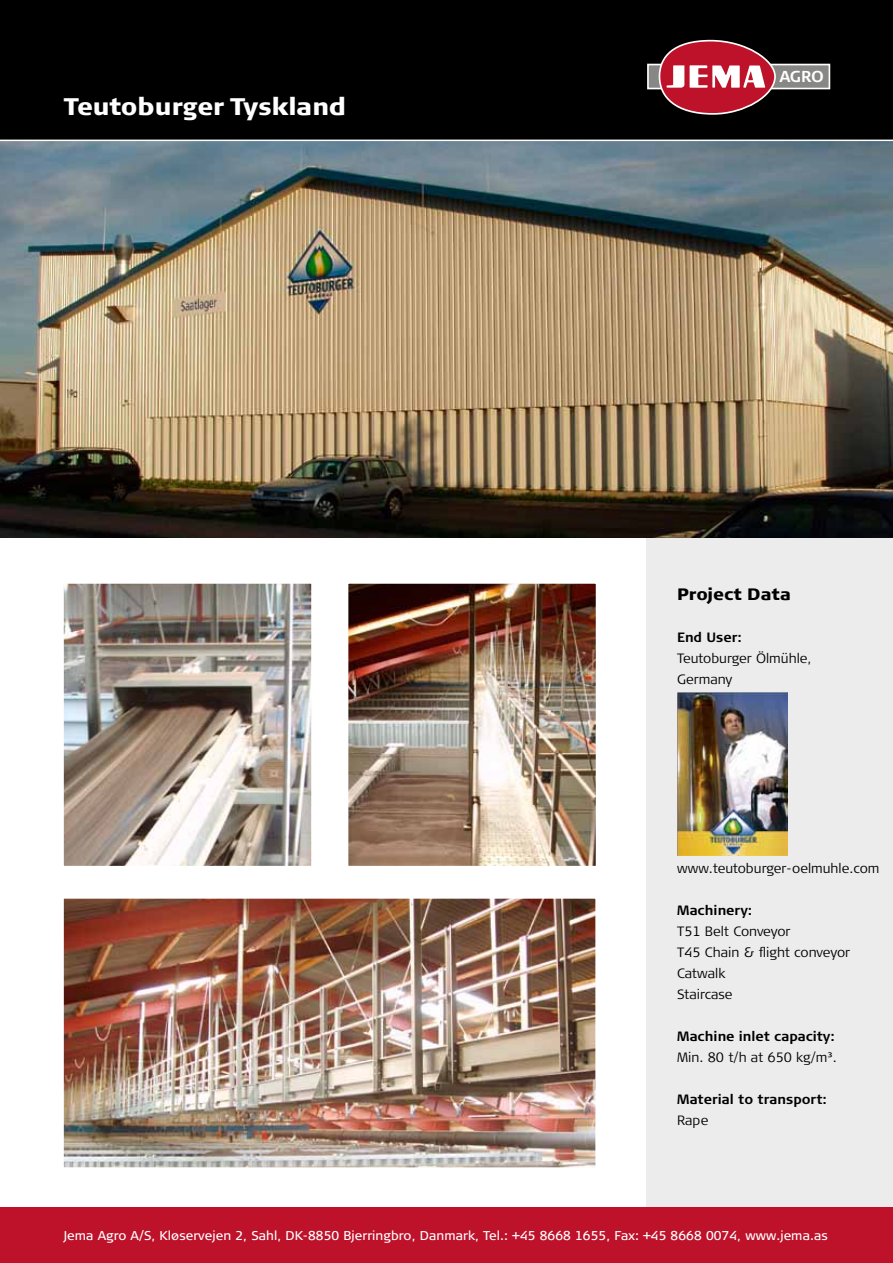
<style>
.page{position:relative;width:893px;height:1263px;background:#fff}
.page>*{position:absolute;margin:0;border:0;box-sizing:border-box;transform-origin:0 0}
.t1{font:900 24px "Signa Column";color:#fff}
.t2{font:900 16.5px "Signa Column";color:#000}
.t3{font:700 15.75px "Signa Column";color:#fff}
.t4{font:300 13.5px/21px "Signa Column";color:#000}
.t5{font:700 13.5px "Signa Column";color:#000}
.t6{font:12.75px "Signa Column";letter-spacing:.01em;color:#fff}
</style>
<div class="page">
<div style="left:646px;top:0;width:247px;height:1263px;background:#ececed"></div>
<div style="left:0;top:0;width:893px;height:140px;background:#000"></div>
<div style="left:0;top:1208px;width:893px;height:55px;background:#be122a"></div>
<div style="left:648px;top:65px;width:181px;height:24px;background:#878786"></div>
<div style="left:647px;top:64px;width:183px;height:25px;border:2px solid #fff"></div>
<svg style="left:658px;top:40px;width:119px;height:75px"></svg>
<img style="left:0;top:141px;width:893px;height:396px">
<img style="left:677px;top:693px;width:110px;height:163px">
<img style="left:65px;top:585px;width:245px;height:280px">
<div style="left:58px;top:578px;width:259px;height:294px;border:6px solid #fff"></div>
<img style="left:349px;top:585px;width:246px;height:280px">
<div style="left:342px;top:578px;width:260px;height:294px;border:6px solid #fff"></div>
<img style="left:65px;top:900px;width:529px;height:266px">
<div style="left:58px;top:893px;width:543px;height:280px;border:6px solid #fff"></div>
<hr style="left:0;top:140px;width:893px;height:1px;background:#fff">
<h1 class="t1" style="left:64px;top:91px;width:284px">Teutoburger Tyskland</h1>
<p class="t3" style="left:779px;top:68px;width:46px">AGRO</p>
<p class="t2" style="left:677px;top:584px;width:115px">Project Data</p>
<p class="t5" style="left:677px;top:629px;width:66px">End User:</p>
<p class="t4" style="left:677px;top:648px;width:136px">Teutoburger Ölmühle,<br>Germany</p>
<p class="t4" style="left:677px;top:858px;width:204px">www.teutoburger-oelmuhle.com</p>
<p class="t5" style="left:677px;top:902px;width:77px">Machinery:</p>
<p class="t4" style="left:677px;top:921px;width:175px">T51 Belt Conveyor<br>T45 Chain &amp; flight conveyor<br>Catwalk<br>Staircase</p>
<p class="t5" style="left:677px;top:1028px;width:159px">Machine inlet capacity:</p>
<p class="t4" style="left:677px;top:1047px;width:161px">Min. 80 t/h at 650 kg/m³.</p>
<p class="t5" style="left:677px;top:1091px;width:151px">Material to transport:</p>
<p class="t4" style="left:677px;top:1110px;width:33px">Rape</p>
<p class="t6" style="left:64px;top:1228px;width:766px">Jema Agro A/S, Kløservejen 2, Sahl, DK-8850 Bjerringbro, Danmark, Tel.: +45 8668 1655, Fax: +45 8668 0074, www.jema.as</p>
</div>
